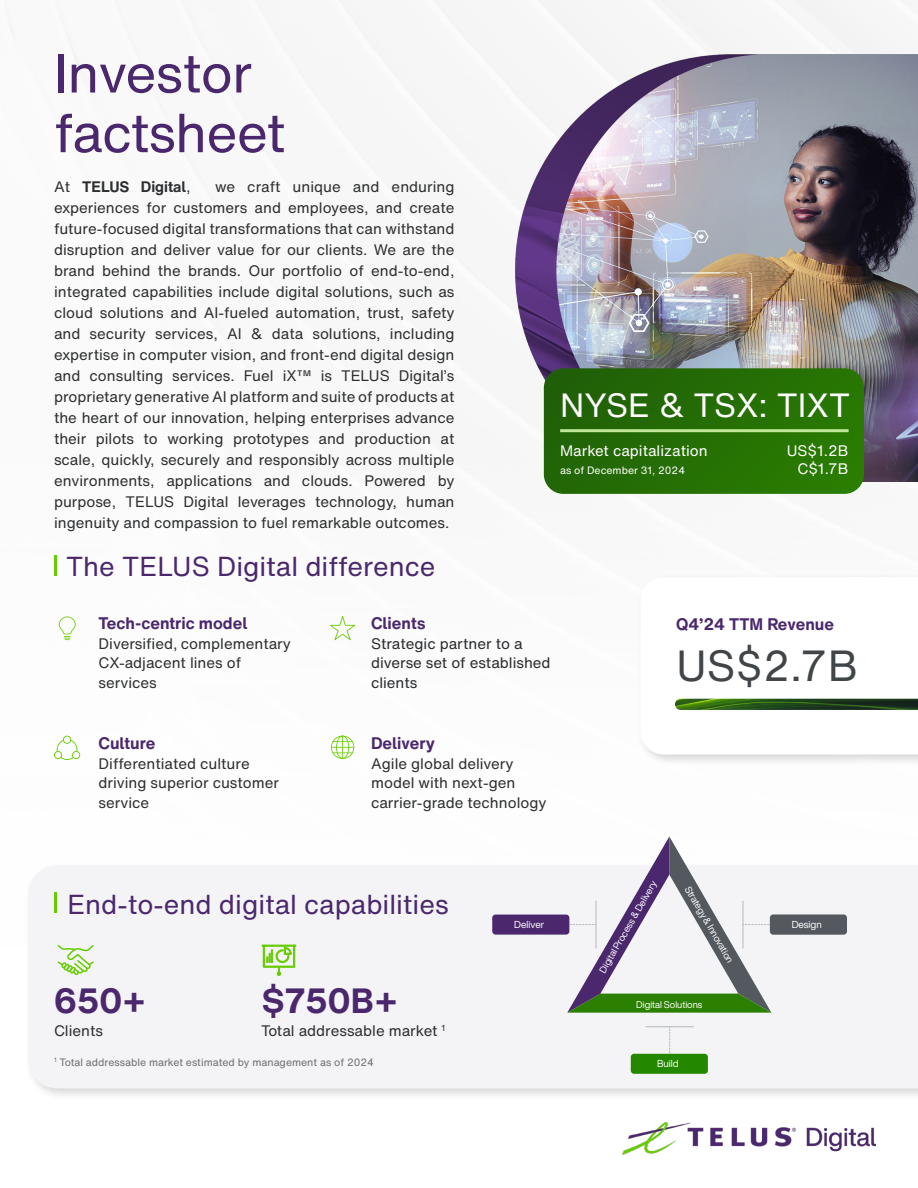
<style>
.page{position:relative;width:918px;height:1188px;background:#fff}
.page>*{position:absolute;margin:0;border:0;box-sizing:border-box;transform-origin:0 0}
.t1{font:54px/59.7px "H Nfor TELUS";letter-spacing:-.015em;color:#4b286d}
.t2{font:42.75px "H Nfor TELUS";color:#414547}
.t3{font:700 34.5px "H Nfor TELUSSA";color:#4b286d}
.t4{font:33px "H Nfor TELUS";color:#fff}
.t5{font:27px "H Nfor TELUS";color:#4b286d}
.t6{font:700 16.5px "H Nfor TELUSSA";color:#4b286d}
.t7{font:15px/21px "H Nfor TELUS";color:#2c2e30}
.t8{font:15px/19.5px "H Nfor TELUS";color:#292b2e}
.t9{font:15px/18px "H Nfor TELUS";color:#fff;text-align:right}
.t10{font:700 15px "H Nfor TELUSSA";color:#2c2e30}
.t11{font:10.5px "H Nfor TELUS";color:#6b6e73}
.t12{font:10.5px "H Nfor TELUS";color:#fff}
.t13{font:9.9px "Helvetica Now Display";letter-spacing:-.005em;color:#fff}
.t14{font:9.6px "Helvetica Now Display";color:#fff}
.s1{font-family:"H Nfor TELUS";font-weight:400}
</style>
<div class="page">
<div style="left:24px;top:861px;width:894px;height:240px;background:#000;opacity:.15"></div>
<div style="left:28px;top:865px;width:890px;height:223px;background:#f4f4f7"></div>
<div style="left:636px;top:573px;width:282px;height:194px;background:#000;opacity:.15"></div>
<svg style="left:640px;top:577px;width:278px;height:177px"></svg>
<hr style="left:54px;top:555px;width:3px;height:20px;background:#6c0">
<svg style="left:59px;top:617px;width:17px;height:23px"></svg>
<svg style="left:54px;top:736px;width:26px;height:24px"></svg>
<svg style="left:330px;top:616px;width:25px;height:24px"></svg>
<svg style="left:331px;top:736px;width:23px;height:23px"></svg>
<hr style="left:646px;top:1026px;width:48px;height:1px;background:#b2b9bf">
<svg style="left:669px;top:1027px;width:1px;height:27px"></svg>
<div style="left:631px;top:1054px;width:77px;height:20px;background:#248700;border-radius:3px"></div>
<div style="left:492px;top:915px;width:77px;height:20px;background:#4b286d;border-radius:3px"></div>
<svg style="left:567px;top:837px;width:205px;height:176px"></svg>
<div style="left:770px;top:914px;width:77px;height:21px;background:#54595f;border-radius:3px"></div>
<svg style="left:58px;top:945px;width:36px;height:30px"></svg>
<svg style="left:262px;top:945px;width:34px;height:31px"></svg>
<img style="left:508px;top:54px;width:410px;height:428px">
<svg style="left:544px;top:368px;width:320px;height:126px;background:#266e06"></svg>
<hr style="left:560px;top:429px;width:177px;height:3px;background:#bfe797">
<hr style="left:737px;top:429px;width:112px;height:3px;background:#bfe797">
<hr style="left:54px;top:892px;width:3px;height:21px;background:#6c0">
<img style="left:622px;top:1122px;width:254px;height:32px">
<img style="left:675px;top:699px;width:243px;height:11px">
<h1 class="t1" style="left:54px;top:43px;width:233px">Investor factsheet</h1>
<p class="t10" style="left:54px;top:176px;width:138px"><span class="s1">At</span> TELUS Digital<span class="s1">,</span></p>
<p class="t7" style="left:54px;top:177px;width:402px;text-align:justify;text-indent:161px">we craft unique and enduring experiences for customers and employees, and create future-focused digital transformations that can withstand disruption and deliver value for our clients. We are the brand behind the brands. Our portfolio of end-to-end, integrated capabilities include digital solutions, such as cloud solutions and AI-fueled automation, trust, safety and security services, AI &amp; data solutions, including expertise in computer vision, and front-end digital design and consulting services. Fuel iX™ is TELUS Digital’s proprietary generative AI platform and suite of products at the heart of our innovation, helping enterprises advance their pilots to working prototypes and production at scale, quickly, securely and responsibly across multiple environments, applications and clouds. Powered by purpose, TELUS Digital leverages technology, human ingenuity and compassion to fuel remarkable outcomes.</p>
<h3 class="t5" style="left:66px;top:547px;width:371px">The TELUS Digital difference</h3>
<p class="t6" style="left:99px;top:612px;width:150px">Tech-centric model</p>
<p class="t7" style="left:99px;top:633px;width:194px;line-height:19.5px">Diversified, complementary<br>CX-adjacent lines of services</p>
<p class="t6" style="left:371px;top:612px;width:56px">Clients</p>
<p class="t8" style="left:371px;top:633px;width:181px">Strategic partner to a diverse set of established clients</p>
<h3 class="t4" style="left:560px;top:382px;width:292px">NYSE &amp; TSX: TIXT</h3>
<p class="t9" style="left:560px;top:441px;width:149px">Market capitalization</p>
<p class="t12" style="left:560px;top:463px;width:126px">as of December 31, 2024</p>
<p class="t9" style="left:787px;top:441px;width:63px">US$1.2B<br>C$1.7B</p>
<p class="t6" style="left:676px;top:613px;width:159px">Q4’24 TTM Revenue</p>
<h2 class="t2" style="left:676px;top:636px;width:184px">US$2.7B</h2>
<p class="t6" style="left:99px;top:732px;width:58px">Culture</p>
<p class="t7" style="left:99px;top:753px;width:182px;line-height:19.5px">Differentiated culture driving superior customer service</p>
<p class="t6" style="left:371px;top:732px;width:66px">Delivery</p>
<p class="t7" style="left:371px;top:753px;width:177px;line-height:19.5px">Agile global delivery model with next-gen carrier-grade technology</p>
<h3 class="t5" style="left:67px;top:885px;width:383px">End-to-end digital capabilities</h3>
<h3 class="t3" style="left:54px;top:977px;width:93px">650+</h3>
<p class="t7" style="left:54px;top:1020px;width:51px">Clients</p>
<h3 class="t3" style="left:261px;top:977px;width:137px">$750B+</h3>
<p class="t7" style="left:261px;top:1020px;width:186px">Total addressable market <sup>1</sup></p>
<p class="t11" style="left:54px;top:1054px;width:321px"><sup>1</sup> Total addressable market estimated by management as of 2024</p>
<p class="t13" style="left:514px;top:918px;width:32px">Deliver</p>
<p class="t14" style="left:596px;top:969px;width:106px;rotate:-60deg">Digital Process &amp; Delivery</p>
<p class="t14" style="left:693px;top:883px;width:88px;rotate:60deg">Strategy &amp; Innovation</p>
<p class="t14" style="left:636px;top:998px;width:68px">Digital Solutions</p>
<p class="t13" style="left:657px;top:1057px;width:23px">Build</p>
<p class="t13" style="left:792px;top:918px;width:32px">Design</p>
</div>
